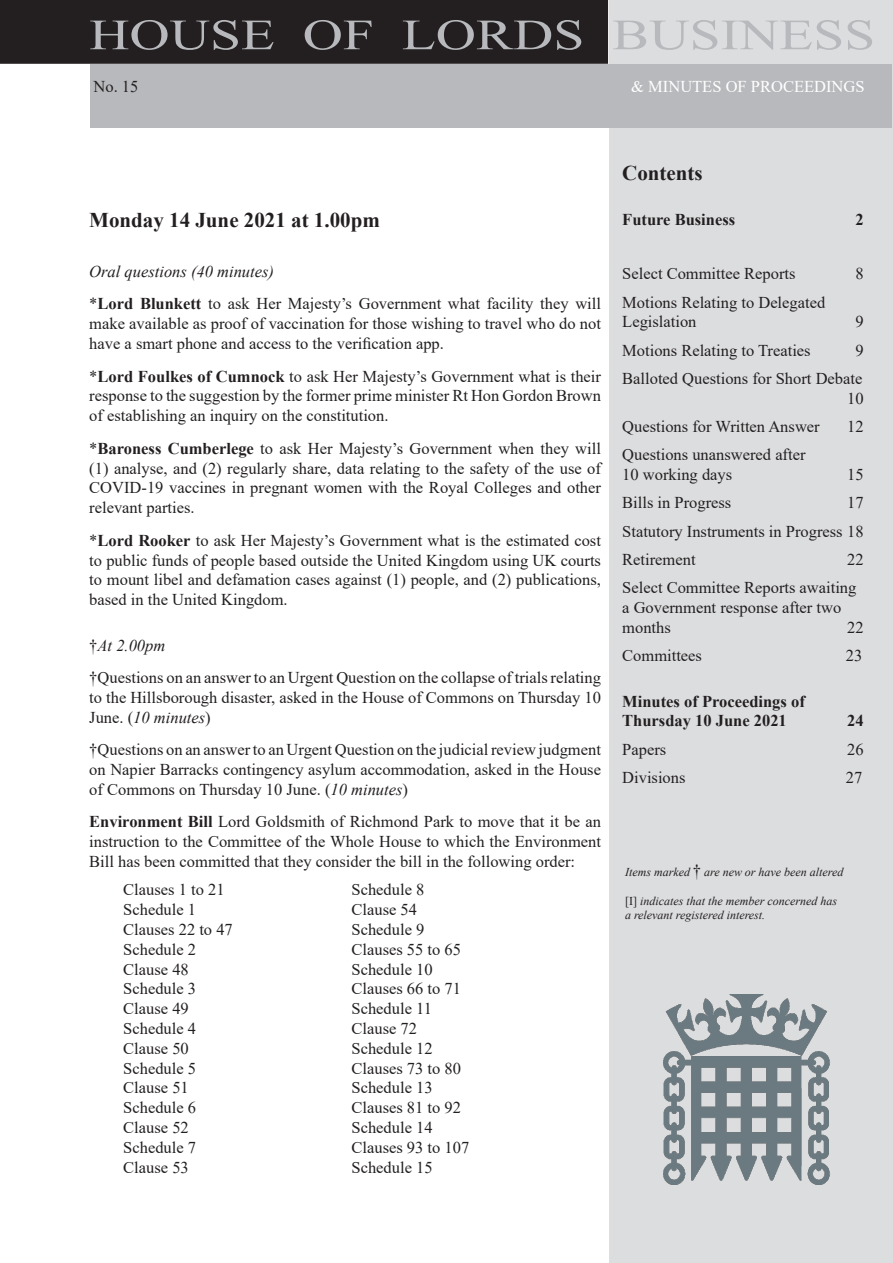
<style>
.page{position:relative;width:893px;height:1263px;background:#fff}
.page>*{position:absolute;margin:0;border:0;box-sizing:border-box;transform-origin:0 0}
.t1{font:43.2px "Times New Roman";color:#b8b9bc;scale:1.29 1}
.OPDate{font:700 21px "Times New Roman";color:#231f20}
.OrderPaperEntryDispl{font:16.5px/19.8px "Times New Roman";color:#231f20;text-align:justify}
.tc{font:16.5px "Times New Roman";color:#231f20}
.t2{font:700 16.5px/19.8px "Times New Roman";color:#231f20}
.OrderPaperEntryDispl-2{font:italic 16.5px "Times New Roman";color:#231f20}
.t3{font:16.5px "Times New Roman";color:#fff}
.t4{font:italic 12px/14.4px "Times New Roman";color:#231f20}
.s1{font-weight:700}
.s2{font-style:normal}
.s3{font-style:italic}
.s4{font-style:normal;font-size:16.5px}
</style>
<div class="page">
<div style="left:1px;top:1px;width:606px;height:62px;background:#231f20"></div>
<div style="left:0;top:0;width:608px;height:64px;border:2px solid #231f20"></div>
<div style="left:609px;top:1px;width:283px;height:1262px;background:#dcdddf"></div>
<div style="left:90px;top:65px;width:801px;height:63px;background:#b8b9bc"></div>
<img style="left:664px;top:994px;width:166px;height:190px">
<h1 class="t1" style="left:89px;top:4px;width:611px">HOUSE OF LORDS BUSINESS</h1>
<p class="OrderPaperEntryDispl" style="left:94px;top:76px;width:46px">No. 15</p>
<p class="t3" style="left:631px;top:75px;width:235px">&amp; MINUTES OF PROCEEDINGS</p>
<p class="OPDate" style="left:89px;top:205px;width:292px">Monday 14 June 2021 at 1.00pm</p>
<p class="OrderPaperEntryDispl-2" style="left:89px;top:260px;width:186px">Oral questions (40 minutes)</p>
<p class="OrderPaperEntryDispl" style="left:89px;top:293px;width:513px">*<span class="s1">Lord Blunkett</span> to ask Her Majesty’s Government what facility they will make available as proof of vaccination for those wishing to travel who do not have a smart phone and access to the verification app.</p>
<p class="OrderPaperEntryDispl" style="left:89px;top:366px;width:513px">*<span class="s1">Lord Foulkes of Cumnock</span> to ask Her Majesty’s Government what is their response to the suggestion by the former prime minister Rt Hon Gordon Brown of establishing an inquiry on the constitution.</p>
<p class="OrderPaperEntryDispl" style="left:89px;top:438px;width:513px">*<span class="s1">Baroness Cumberlege</span> to ask Her Majesty’s Government when they will (1) analyse, and (2) regularly share, data relating to the safety of the use of COVID-19 vaccines in pregnant women with the Royal Colleges and other relevant parties.</p>
<p class="OrderPaperEntryDispl" style="left:89px;top:530px;width:513px">*<span class="s1">Lord Rooker</span> to ask Her Majesty’s Government what is the estimated cost to public funds of people based outside the United Kingdom using UK courts to mount libel and defamation cases against (1) people, and (2) publications, based in the United Kingdom.</p>
<p class="OrderPaperEntryDispl-2" style="left:89px;top:634px;width:78px"><span class="s2">†</span>At 2.00pm</p>
<p class="OrderPaperEntryDispl" style="left:89px;top:667px;width:513px">†Questions on an answer to an Urgent Question on the collapse of trials relating to the Hillsborough disaster, asked in the House of Commons on Thursday 10<br>June. (<span class="s3">10 minutes</span>)</p>
<p class="OrderPaperEntryDispl" style="left:89px;top:739px;width:513px">†Questions on an answer to an Urgent Question on the judicial review judgment on Napier Barracks contingency asylum accommodation, asked in the House of Commons on Thursday 10 June. (<span class="s3">10 minutes</span>)</p>
<p class="OrderPaperEntryDispl" style="left:89px;top:811px;width:513px"><span class="s1">Environment Bill</span> Lord Goldsmith of Richmond Park to move that it be an instruction to the Committee of the Whole House to which the Environment Bill has been committed that they consider the bill in the following order:</p>
<p class="tc" style="left:123px;top:878px;width:103px">Clauses 1 to 21</p>
<p class="tc" style="left:123px;top:898px;width:74px">Schedule 1</p>
<p class="tc" style="left:123px;top:918px;width:111px">Clauses 22 to 47</p>
<p class="tc" style="left:123px;top:937px;width:74px">Schedule 2</p>
<p class="tc" style="left:123px;top:957px;width:67px">Clause 48</p>
<p class="tc" style="left:123px;top:977px;width:74px">Schedule 3</p>
<p class="tc" style="left:123px;top:997px;width:67px">Clause 49</p>
<p class="tc" style="left:123px;top:1017px;width:74px">Schedule 4</p>
<p class="tc" style="left:123px;top:1036px;width:67px">Clause 50</p>
<p class="tc" style="left:123px;top:1056px;width:74px">Schedule 5</p>
<p class="tc" style="left:123px;top:1076px;width:67px">Clause 51</p>
<p class="tc" style="left:123px;top:1096px;width:74px">Schedule 6</p>
<p class="tc" style="left:123px;top:1116px;width:67px">Clause 52</p>
<p class="tc" style="left:123px;top:1135px;width:74px">Schedule 7</p>
<p class="tc" style="left:123px;top:1155px;width:67px">Clause 53</p>
<p class="tc" style="left:351px;top:878px;width:74px">Schedule 8</p>
<p class="tc" style="left:351px;top:898px;width:67px">Clause 54</p>
<p class="tc" style="left:351px;top:918px;width:74px">Schedule 9</p>
<p class="tc" style="left:351px;top:937px;width:111px">Clauses 55 to 65</p>
<p class="tc" style="left:351px;top:957px;width:83px">Schedule 10</p>
<p class="tc" style="left:351px;top:977px;width:111px">Clauses 66 to 71</p>
<p class="tc" style="left:351px;top:997px;width:82px">Schedule 11</p>
<p class="tc" style="left:351px;top:1017px;width:67px">Clause 72</p>
<p class="tc" style="left:351px;top:1036px;width:83px">Schedule 12</p>
<p class="tc" style="left:351px;top:1056px;width:111px">Clauses 73 to 80</p>
<p class="tc" style="left:351px;top:1076px;width:83px">Schedule 13</p>
<p class="tc" style="left:351px;top:1096px;width:111px">Clauses 81 to 92</p>
<p class="tc" style="left:351px;top:1116px;width:83px">Schedule 14</p>
<p class="tc" style="left:351px;top:1135px;width:119px">Clauses 93 to 107</p>
<p class="tc" style="left:351px;top:1155px;width:83px">Schedule 15</p>
<p class="OPDate" style="left:622px;top:158px;width:82px">Contents</p>
<p class="t2" style="left:622px;top:209px;width:114px">Future Business</p>
<p class="t2" style="left:855px;top:209px;width:10px">2</p>
<p class="OrderPaperEntryDispl" style="left:622px;top:263px;width:175px">Select Committee Reports</p>
<p class="OrderPaperEntryDispl" style="left:855px;top:263px;width:10px">8</p>
<p class="OrderPaperEntryDispl" style="left:622px;top:292px;width:205px">Motions Relating to Delegated<br>Legislation</p>
<p class="OrderPaperEntryDispl" style="left:855px;top:311px;width:10px">9</p>
<p class="OrderPaperEntryDispl" style="left:622px;top:340px;width:190px">Motions Relating to Treaties</p>
<p class="OrderPaperEntryDispl" style="left:855px;top:340px;width:10px">9</p>
<p class="OrderPaperEntryDispl" style="left:622px;top:368px;width:243px;text-align:right">Balloted Questions for Short Debate<br>10</p>
<p class="OrderPaperEntryDispl" style="left:622px;top:416px;width:199px">Questions for Written Answer</p>
<p class="OrderPaperEntryDispl" style="left:847px;top:416px;width:18px">12</p>
<p class="OrderPaperEntryDispl" style="left:622px;top:444px;width:185px">Questions unanswered after<br>10 working days</p>
<p class="OrderPaperEntryDispl" style="left:847px;top:464px;width:18px">15</p>
<p class="OrderPaperEntryDispl" style="left:622px;top:492px;width:111px">Bills in Progress</p>
<p class="OrderPaperEntryDispl" style="left:847px;top:492px;width:18px">17</p>
<p class="OrderPaperEntryDispl" style="left:622px;top:521px;width:243px">Statutory Instruments in Progress 18</p>
<p class="OrderPaperEntryDispl" style="left:622px;top:549px;width:75px">Retirement</p>
<p class="OrderPaperEntryDispl" style="left:847px;top:549px;width:18px">22</p>
<p class="OrderPaperEntryDispl" style="left:622px;top:577px;width:236px;text-align:left">Select Committee Reports awaiting a Government response after two months</p>
<p class="OrderPaperEntryDispl" style="left:847px;top:617px;width:18px">22</p>
<p class="OrderPaperEntryDispl" style="left:622px;top:645px;width:81px">Committees</p>
<p class="OrderPaperEntryDispl" style="left:846px;top:645px;width:18px">23</p>
<p class="t2" style="left:622px;top:691px;width:184px">Minutes of Proceedings of<br>Thursday 10 June 2021</p>
<p class="t2" style="left:847px;top:710px;width:18px">24</p>
<p class="OrderPaperEntryDispl" style="left:622px;top:739px;width:45px">Papers</p>
<p class="OrderPaperEntryDispl" style="left:847px;top:739px;width:18px">26</p>
<p class="OrderPaperEntryDispl" style="left:622px;top:767px;width:65px">Divisions</p>
<p class="OrderPaperEntryDispl" style="left:846px;top:767px;width:18px">27</p>
<p class="t4" style="left:625px;top:864px;width:220px">Items marked <span class="s4">†</span> are new or have been altered</p>
<p class="t4" style="left:625px;top:893px;width:213px"><span class="s2">[I]</span> indicates that the member concerned has a relevant registered interest.</p>
</div>
